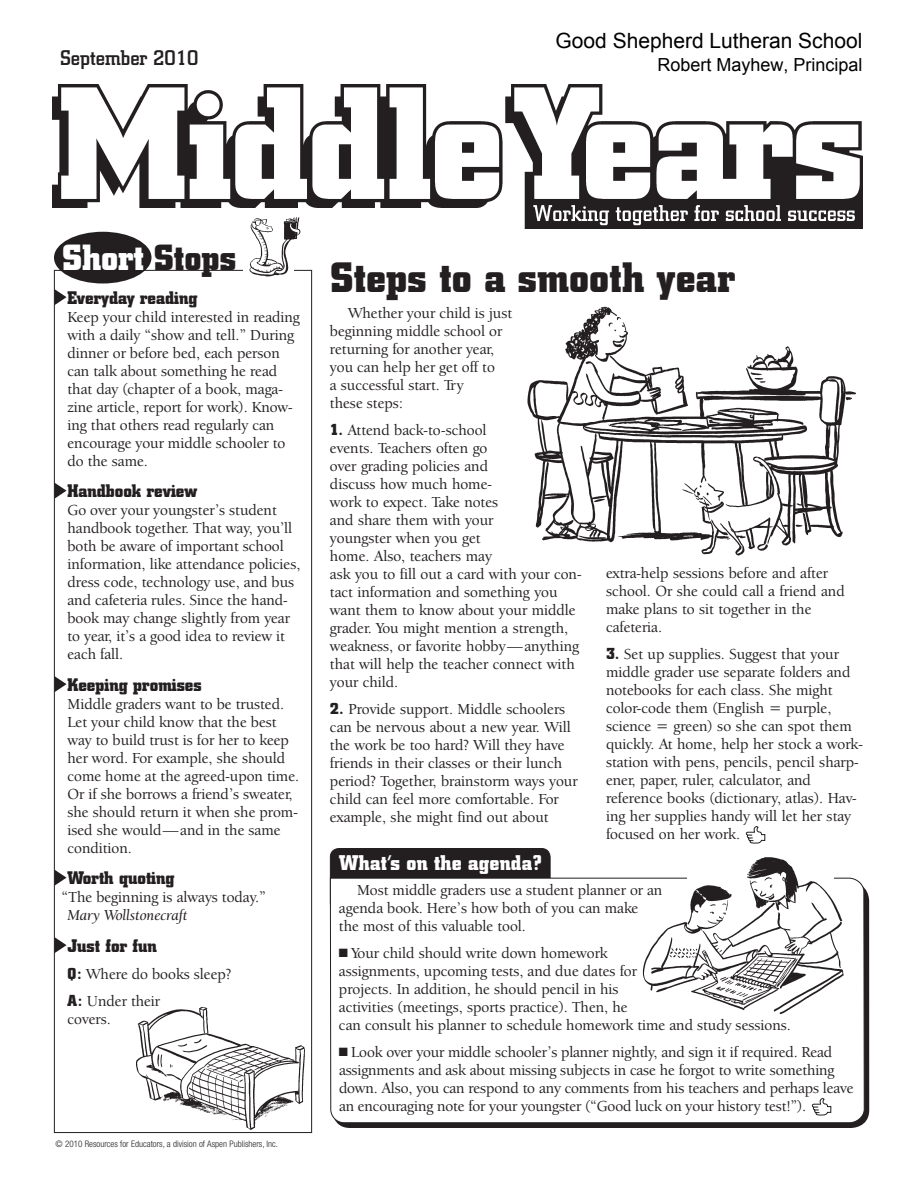
<style>
.page{position:relative;width:918px;height:1188px;background:#fff}
.page>*{position:absolute;margin:0;border:0;box-sizing:border-box;transform-origin:0 0}
.t1{font:700 42px "City";letter-spacing:.005em;color:#231f20}
.t2{font:700 36px "City";color:#fff}
.t3{font:21px "Arial";color:#000}
.t4{font:700 21px "City";letter-spacing:.01em;color:#fff}
.t5{font:500 21px "City";color:#231f20}
.t6{font:700 18px "City";color:#231f20}
.t7{font:18px "Arial";color:#000}
.t8{font:500 15.75px/18px "Berkeley Oldstyle IT Cby BT";color:#231f20}
.t9{font:15.75px "Berkeley Oldstyle IT Cby BT Med Ital";color:#231f20}
.t10{font:300 condensed 9px "Helvetica Neue";color:#231f20}
.s1{color:#231f20}
.s2{font-family:"City";font-weight:700}
</style>
<div class="page">
<img style="left:53px;top:84px;width:810px;height:144px">
<div style="left:332px;top:883px;width:537px;height:245px;background:#231f20;border-radius:18px"></div>
<div style="left:330px;top:849px;width:220px;height:63px;background:#231f20;border-radius:9px"></div>
<div style="left:330px;top:848px;width:221px;height:64px;border:1px solid #231f20;border-radius:9px"></div>
<div style="left:330px;top:877px;width:535px;height:247px;background:#fff"></div>
<svg style="left:54px;top:289px;width:13px;height:16px"></svg>
<svg style="left:54px;top:483px;width:13px;height:16px"></svg>
<svg style="left:54px;top:676px;width:13px;height:16px"></svg>
<svg style="left:54px;top:870px;width:13px;height:16px"></svg>
<svg style="left:54px;top:937px;width:13px;height:16px"></svg>
<div style="left:54px;top:232px;width:98px;height:52px;background:#231f20;border-radius:50%"></div>
<svg style="left:812px;top:1097px;width:19px;height:19px"></svg>
<svg style="left:746px;top:826px;width:19px;height:18px"></svg>
<img style="left:137px;top:1008px;width:167px;height:122px">
<img style="left:244px;top:208px;width:62px;height:69px">
<img style="left:527px;top:306px;width:329px;height:250px">
<img style="left:634px;top:857px;width:221px;height:163px">
<h3 class="t5" style="left:60px;top:46px;width:140px">September 2010</h3>
<h3 class="t3" style="left:555px;top:29px;width:309px">Good Shepherd Lutheran School</h3>
<p class="t7" style="left:657px;top:54px;width:207px">Robert Mayhew, Principal</p>
<h2 class="t2" style="left:62px;top:237px;width:175px">Short <span class="s1">Stops</span></h2>
<p class="t6" style="left:67px;top:287px;width:131px">Everyday reading</p>
<p class="t8" style="left:68px;top:308px;width:234px">Keep your child interested in reading with a daily “show and tell.” During dinner or before bed, each person can talk about something he read that day (chapter of a book, maga&shy;zine article, report for work). Know&shy;ing that others read regularly can encourage your middle schooler to do the same.</p>
<p class="t6" style="left:67px;top:481px;width:131px">Handbook review</p>
<p class="t8" style="left:68px;top:501px;width:235px">Go over your youngster’s student handbook together. That way, you’ll both be aware of important school information, like attendance policies, dress code, technology use, and bus and cafeteria rules. Since the hand&shy;book may change slightly from year to year, it’s a good idea to review it each fall.</p>
<p class="t6" style="left:67px;top:674px;width:136px">Keeping promises</p>
<p class="t8" style="left:68px;top:695px;width:233px">Middle graders want to be trusted.<br>Let your child know that the best way to build trust is for her to keep her word. For example, she should come home at the agreed-upon time.<br>Or if she borrows a friend’s sweater, she should return it when she prom&shy;ised she would—and in the same condition.</p>
<p class="t6" style="left:67px;top:868px;width:109px">Worth quoting</p>
<p class="t8" style="left:62px;top:888px;width:206px">“The beginning is always today.”</p>
<p class="t9" style="left:68px;top:906px;width:122px">Mary Wollstonecraft</p>
<p class="t6" style="left:67px;top:935px;width:91px">Just for fun</p>
<p class="t8" style="left:68px;top:960px;width:165px;line-height:27px"><span class="s2">Q:</span> Where do books sleep?<br><span class="s2">A:</span> Under their</p>
<p class="t8" style="left:68px;top:1010px;width:45px">covers.</p>
<p class="t10" style="left:56px;top:1139px;width:224px">© 2010 Resources for Educators, a division of Aspen Publishers, Inc.</p>
<h1 class="t1" style="left:330px;top:254px;width:407px">Steps to a smooth year</h1>
<p class="t8" style="left:330px;top:304px;width:184px;text-indent:18px">Whether your child is just beginning middle school or returning for another year, you can help her get off to<br>a successful start. Try<br>these steps:</p>
<p class="t8" style="left:330px;top:421px;width:253px"><span class="s2">1.</span> Attend back-to-school<br>events. Teachers often go<br>over grading policies and<br>discuss how much home-<br>work to expect. Take notes<br>and share them with your<br>youngster when you get<br>home. Also, teachers may<br>ask you to fill out a card with your con&shy;tact information and something you want them to know about your middle grader. You might mention a strength, weakness, or favorite hobby—anything that will help the teacher connect with your child.</p>
<p class="t8" style="left:330px;top:700px;width:249px"><span class="s2">2.</span> Provide support. Middle schoolers can be nervous about a new year. Will the work be too hard? Will they have friends in their classes or their lunch period? Together, brainstorm ways your child can feel more comfortable. For example, she might find out about</p>
<p class="t8" style="left:606px;top:564px;width:240px">extra-help sessions before and after school. Or she could call a friend and make plans to sit together in the cafeteria.</p>
<p class="t8" style="left:606px;top:645px;width:258px"><span class="s2">3.</span> Set up supplies. Suggest that your middle grader use separate folders and notebooks for each class. She might color-code them (English = purple, science = green) so she can spot them quickly. At home, help her stock a work&shy;station with pens, pencils, pencil sharp&shy;ener, paper, ruler, calculator, and reference books (dictionary, atlas). Hav&shy;ing her supplies handy will let her stay focused on her work.</p>
<h3 class="t4" style="left:339px;top:851px;width:204px">What’s on the agenda?</h3>
<p class="t8" style="left:339px;top:881px;width:325px;text-indent:18px">Most middle graders use a student planner or an agenda book. Here’s how both of you can make<br>the most of this valuable tool.</p>
<p class="t8" style="left:339px;top:944px;width:453px">■ Your child should write down homework<br>assignments, upcoming tests, and due dates for<br>projects. In addition, he should pencil in his<br>activities (meetings, sports practice). Then, he<br>can consult his planner to schedule homework time and study sessions.</p>
<p class="t8" style="left:339px;top:1043px;width:516px">■ Look over your middle schooler’s planner nightly, and sign it if required. Read assignments and ask about missing subjects in case he forgot to write something down. Also, you can respond to any comments from his teachers and perhaps leave an encouraging note for your youngster (“Good luck on your history test!”).</p>
</div>
